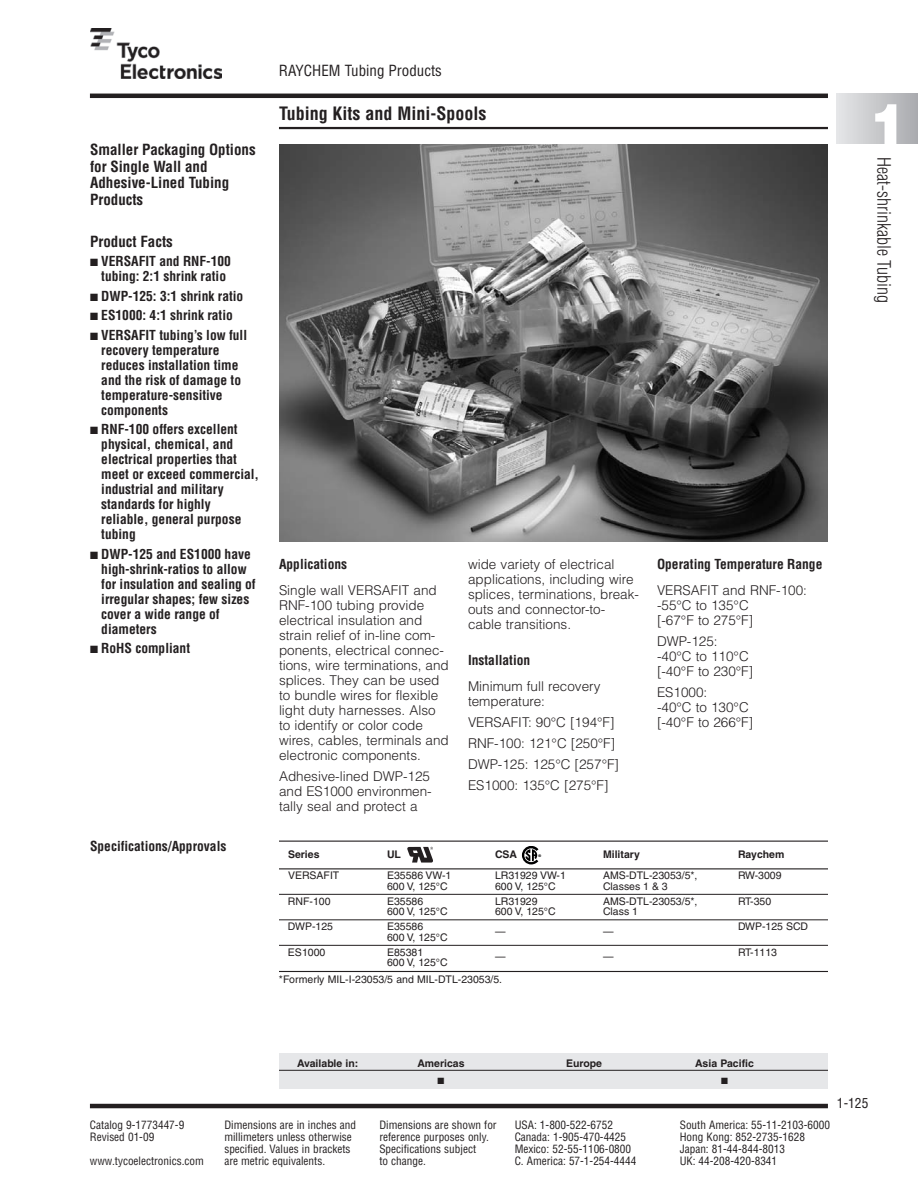
<style>
.page{position:relative;width:918px;height:1188px;background:#fff}
.page>*{position:absolute;margin:0;border:0;box-sizing:border-box;transform-origin:0 0}
.t1{font:900 57px "Helvetica";color:#fff}
.t2{font:700 condensed 18px "Helvetica";color:#231f20}
.t3{font:300 condensed 18px "Helvetica";color:#231f20}
.t4{font:700 condensed 15px/16.5px "Helvetica";color:#231f20}
.t5{font:condensed 15px "Helvetica";color:#231f20}
.t6{font:300 13.5px/15px "Helvetica";color:#231f20}
.t7{font:700 condensed 13.5px/15px "Helvetica";color:#231f20}
.t8{font:condensed 13.5px "Helvetica";color:#231f20}
.t9{font:condensed 11.25px "Helvetica";color:#231f20}
.t10{font:10.5px/16.5px "Helvetica";color:#231f20}
.t11{font:700 10.5px "Helvetica";color:#231f20}
.t12{font:9px "Zapf Dingbats";color:#231f20}
.t13{font:700 3.6px "Helvetica";color:#000}
</style>
<div class="page">
<hr style="left:279px;top:127px;width:549px;height:2px;background:#231f20">
<hr style="left:90px;top:94px;width:738px;height:4px;background:#231f20">
<img style="left:90px;top:29px;width:132px;height:49px">
<hr style="left:90px;top:1104px;width:738px;height:4px;background:#231f20">
<div style="left:837px;top:94px;width:81px;height:49px;background:linear-gradient(to right,#e5e6e7,#a9aaae)"></div>
<img style="left:279px;top:144px;width:549px;height:397px">
<div style="left:279px;top:1053px;width:549px;height:35px;background:#e6e7e9"></div>
<hr style="left:279px;top:1070px;width:549px;height:1px;background:#231f20">
<hr style="left:279px;top:841px;width:549px;height:1px;background:#231f20">
<hr style="left:279px;top:868px;width:549px;height:1px;background:#231f20">
<hr style="left:279px;top:894px;width:549px;height:1px;background:#231f20">
<hr style="left:279px;top:920px;width:549px;height:1px;background:#231f20">
<hr style="left:279px;top:945px;width:549px;height:1px;background:#231f20">
<hr style="left:279px;top:971px;width:549px;height:1px;background:#231f20">
<svg style="left:407px;top:847px;width:26px;height:16px"></svg>
<svg style="left:522px;top:846px;width:16px;height:18px"></svg>
<p class="t4" style="left:90px;top:142px;width:167px">Smaller Packaging Options</p>
<p class="t4" style="left:90px;top:158px;width:141px">for Single Wall and<br>Adhesive-Lined Tubing<br>Products</p>
<p class="t4" style="left:90px;top:233px;width:84px">Product Facts</p>
<p class="t7" style="left:90px;top:254px;width:143px;text-align:center">■ VERSAFIT and RNF-100 tubing: 2:1 shrink ratio</p>
<p class="t7" style="left:90px;top:289px;width:155px">■ DWP-125: 3:1 shrink ratio</p>
<p class="t7" style="left:90px;top:308px;width:144px">■ ES1000: 4:1 shrink ratio</p>
<p class="t7" style="left:101px;top:328px;width:147px;text-indent:-11px">■ VERSAFIT tubing’s low full recovery temperature reduces installation time and the risk of damage to temperature-sensitive components</p>
<p class="t7" style="left:101px;top:422px;width:159px;text-indent:-11px">■ RNF-100 offers excellent physical, chemical, and electrical properties that meet or exceed commercial, industrial and military standards for highly reliable, general purpose tubing</p>
<p class="t7" style="left:101px;top:547px;width:156px;text-indent:-11px">■ DWP-125 and ES1000 have high-shrink-ratios to allow for insulation and sealing of irregular shapes; few sizes cover a wide range of diameters</p>
<p class="t7" style="left:90px;top:641px;width:102px">■ RoHS compliant</p>
<p class="t7" style="left:90px;top:839px;width:138px">Specifications/Approvals</p>
<p class="t5" style="left:279px;top:62px;width:164px">RAYCHEM Tubing Products</p>
<h2 class="t2" style="left:279px;top:103px;width:209px">Tubing Kits and Mini-Spools</h2>
<p class="t7" style="left:279px;top:557px;width:70px">Applications</p>
<p class="t6" style="left:279px;top:584px;width:171px">Single wall VERSAFIT and<br>RNF-100 tubing provide electrical insulation and strain relief of in-line com&shy;ponents, electrical connec&shy;tions, wire terminations, and splices. They can be used to bundle wires for flexible light duty harnesses. Also to identify or color code wires, cables, terminals and electronic components.</p>
<p class="t6" style="left:279px;top:770px;width:154px">Adhesive-lined DWP-125 and ES1000 environmen&shy;tally seal and protect a</p>
<p class="t6" style="left:468px;top:558px;width:172px">wide variety of electrical applications, including wire splices, terminations, break&shy;outs and connector-to&shy;cable transitions.</p>
<p class="t7" style="left:468px;top:653px;width:64px">Installation</p>
<p class="t6" style="left:468px;top:680px;width:134px">Minimum full recovery temperature:</p>
<p class="t6" style="left:468px;top:713px;width:153px;line-height:21px">VERSAFIT: 90°C [194°F]<br>RNF-100: 121°C [250°F]<br>DWP-125: 125°C [257°F]<br>ES1000: 135°C [275°F]</p>
<p class="t7" style="left:657px;top:557px;width:167px">Operating Temperature Range</p>
<p class="t6" style="left:657px;top:584px;width:152px">VERSAFIT and RNF-100: -55°C to 135°C<br>[-67°F to 275°F]</p>
<p class="t6" style="left:657px;top:635px;width:98px">DWP-125: -40°C to 110°C [-40°F to 230°F]</p>
<p class="t6" style="left:657px;top:686px;width:98px">ES1000:<br>-40°C to 130°C [-40°F to 266°F]</p>
<p class="t11" style="left:288px;top:851px;width:33px">Series</p>
<p class="t11" style="left:387px;top:851px;width:15px">UL</p>
<p class="t11" style="left:495px;top:851px;width:24px">CSA</p>
<p class="t11" style="left:603px;top:851px;width:38px">Military</p>
<p class="t11" style="left:738px;top:851px;width:48px">Raychem</p>
<p class="t10" style="left:288px;top:869px;width:53px">VERSAFIT</p>
<p class="t10" style="left:387px;top:869px;width:66px">E35586 VW-1</p>
<p class="t10" style="left:495px;top:869px;width:72px">LR31929 VW-1</p>
<p class="t10" style="left:603px;top:869px;width:96px">AMS-DTL-23053/5*,</p>
<p class="t10" style="left:738px;top:869px;width:45px">RW-3009</p>
<p class="t10" style="left:387px;top:879px;width:62px">600 V, 125°C</p>
<p class="t10" style="left:495px;top:879px;width:62px">600 V, 125°C</p>
<p class="t10" style="left:603px;top:879px;width:66px">Classes 1 &amp; 3</p>
<p class="t10" style="left:288px;top:894px;width:44px">RNF-100</p>
<p class="t10" style="left:387px;top:894px;width:38px">E35586</p>
<p class="t10" style="left:495px;top:894px;width:44px">LR31929</p>
<p class="t10" style="left:603px;top:894px;width:96px">AMS-DTL-23053/5*,</p>
<p class="t10" style="left:738px;top:894px;width:35px">RT-350</p>
<p class="t10" style="left:387px;top:905px;width:62px">600 V, 125°C</p>
<p class="t10" style="left:495px;top:905px;width:62px">600 V, 125°C</p>
<p class="t10" style="left:603px;top:905px;width:37px">Class 1</p>
<p class="t10" style="left:288px;top:920px;width:47px">DWP-125</p>
<p class="t10" style="left:387px;top:920px;width:38px">E35586</p>
<p class="t10" style="left:495px;top:924px;width:12px">—</p>
<p class="t10" style="left:603px;top:924px;width:12px">—</p>
<p class="t13" style="left:538px;top:854px;width:4px">®</p>
<p class="t10" style="left:738px;top:920px;width:72px">DWP-125 SCD</p>
<p class="t10" style="left:387px;top:930px;width:62px">600 V, 125°C</p>
<p class="t10" style="left:288px;top:945px;width:39px">ES1000</p>
<p class="t10" style="left:387px;top:945px;width:38px">E85381</p>
<p class="t10" style="left:495px;top:950px;width:12px">—</p>
<p class="t10" style="left:603px;top:950px;width:12px">—</p>
<p class="t10" style="left:279px;top:956px;width:225px;text-indent:108px">600 V, 125°C<br>*Formerly MIL-I-23053/5 and MIL-DTL-23053/5.</p>
<p class="t10" style="left:738px;top:945px;width:41px">RT-1113</p>
<h1 class="t1" style="left:870px;top:104px;width:40px">1</h1>
<h2 class="t3" style="left:894px;top:157px;width:147px;rotate:90deg">Heat-shrinkable Tubing</h2>
<p class="t11" style="left:297px;top:1059px;width:63px">Available in:</p>
<p class="t11" style="left:417px;top:1059px;width:49px">Americas</p>
<p class="t11" style="left:566px;top:1059px;width:37px">Europe</p>
<p class="t11" style="left:695px;top:1059px;width:60px">Asia Pacific</p>
<p class="t12" style="left:438px;top:1076px;width:8px">■</p>
<p class="t12" style="left:721px;top:1076px;width:8px">■</p>
<p class="t9" style="left:90px;top:1118px;width:96px">Catalog 9-1773447-9</p>
<p class="t9" style="left:224px;top:1118px;width:133px">Dimensions are in inches and</p>
<p class="t9" style="left:379px;top:1118px;width:119px">Dimensions are shown for</p>
<p class="t9" style="left:515px;top:1118px;width:100px">USA: 1-800-522-6752</p>
<p class="t9" style="left:680px;top:1118px;width:152px">South America: 55-11-2103-6000</p>
<p class="t9" style="left:90px;top:1130px;width:66px">Revised 01-09</p>
<p class="t9" style="left:224px;top:1130px;width:129px">millimeters unless otherwise</p>
<p class="t9" style="left:379px;top:1130px;width:111px">reference purposes only.</p>
<p class="t9" style="left:515px;top:1130px;width:113px">Canada: 1-905-470-4425</p>
<p class="t9" style="left:680px;top:1130px;width:127px">Hong Kong: 852-2735-1628</p>
<p class="t9" style="left:224px;top:1142px;width:128px">specified. Values in brackets</p>
<p class="t9" style="left:379px;top:1142px;width:98px">Specifications subject</p>
<p class="t9" style="left:515px;top:1142px;width:118px">Mexico: 52-55-1106-0800</p>
<p class="t9" style="left:680px;top:1142px;width:107px">Japan: 81-44-844-8013</p>
<p class="t9" style="left:90px;top:1154px;width:115px">www.tycoelectronics.com</p>
<p class="t9" style="left:224px;top:1154px;width:102px">are metric equivalents.</p>
<p class="t9" style="left:379px;top:1154px;width:48px">to change.</p>
<p class="t9" style="left:515px;top:1154px;width:123px">C. America: 57-1-254-4444</p>
<p class="t9" style="left:680px;top:1154px;width:99px">UK: 44-208-420-8341</p>
<p class="t8" style="left:837px;top:1096px;width:33px">1-125</p>
</div>
